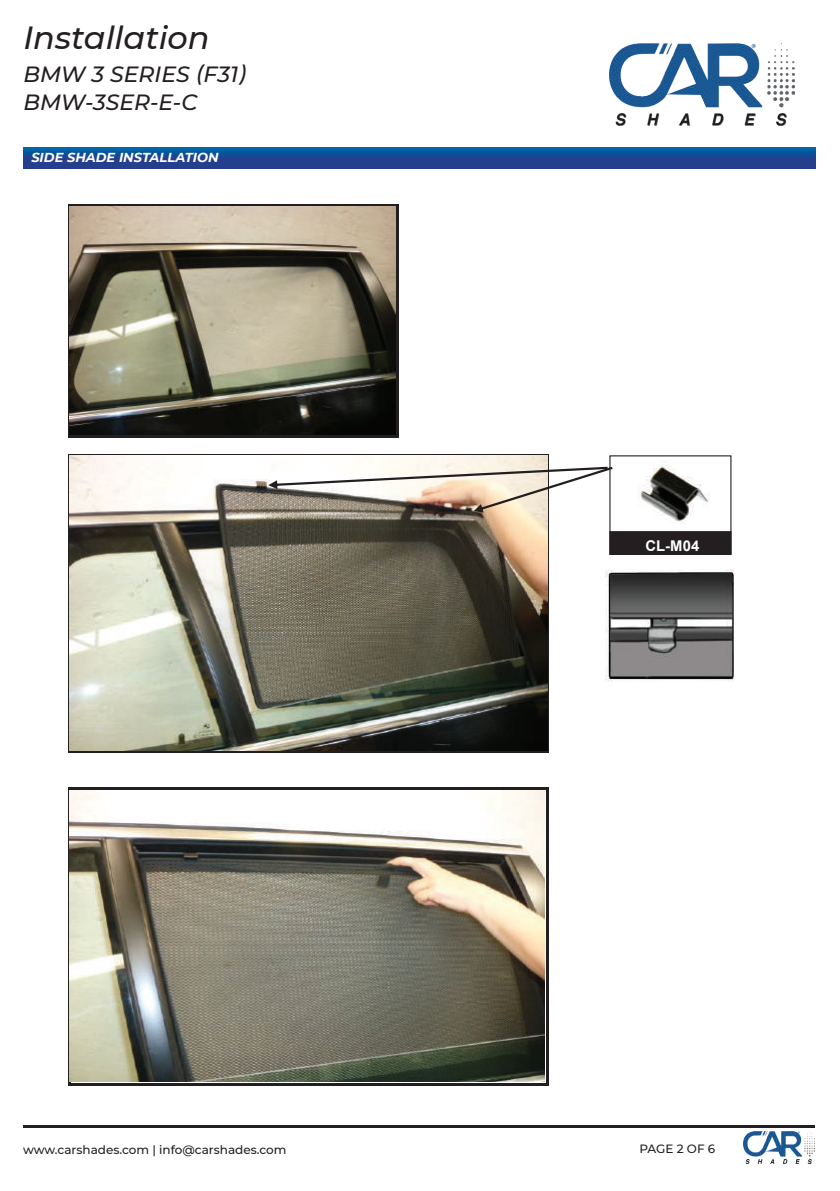
<style>
.page{position:relative;width:840px;height:1191px;background:#fff}
.page>*{position:absolute;margin:0;border:0;box-sizing:border-box;transform-origin:0 0}
.t1{font:italic 500 32px "Montserrat";color:#231f20}
.t2{font:italic 500 22px/28px "Montserrat";color:#231f20}
.t3{font:700 14.8px "Arial";color:#fff}
.t4{font:italic 700 13px "Montserrat";color:#fff}
.t5{font:500 12px "Montserrat";color:#231f20}
</style>
<div class="page">
<hr style="left:23px;top:1125px;width:791px;height:2px;background:#231f20">
<img style="left:743px;top:1131px;width:71px;height:32px">
<img style="left:609px;top:43px;width:184px;height:83px">
<svg style="left:23px;top:147px;width:792px;height:21px;background:#164b96"></svg>
<hr style="left:68px;top:204px;width:3px;height:233px;background:#231f20">
<hr style="left:68px;top:454px;width:3px;height:298px;background:#231f20">
<hr style="left:545px;top:457px;width:3px;height:295px;background:#231f20">
<hr style="left:68px;top:787px;width:3px;height:298px;background:#231f20">
<hr style="left:395px;top:207px;width:3px;height:230px;background:#231f20">
<hr style="left:545px;top:790px;width:3px;height:295px;background:#231f20">
<hr style="left:71px;top:204px;width:327px;height:3px;background:#231f20">
<hr style="left:71px;top:435px;width:327px;height:2px;background:#231f20">
<hr style="left:71px;top:454px;width:477px;height:3px;background:#231f20">
<hr style="left:71px;top:749px;width:477px;height:3px;background:#231f20">
<hr style="left:71px;top:787px;width:477px;height:3px;background:#231f20">
<hr style="left:71px;top:1082px;width:477px;height:3px;background:#231f20">
<div style="left:609px;top:531px;width:121px;height:23px;background:#231f20"></div>
<div style="left:609px;top:531px;width:122px;height:24px;border:1px solid #231f20"></div>
<img style="left:605px;top:569px;width:129px;height:113px">
<img style="left:70px;top:206px;width:325px;height:228px">
<img style="left:70px;top:456px;width:477px;height:294px">
<img style="left:70px;top:790px;width:474px;height:291px">
<svg style="left:268px;top:467px;width:344px;height:45px"></svg>
<img style="left:638px;top:464px;width:72px;height:60px">
<h1 class="t1" style="left:23px;top:15px;width:188px">Installation</h1>
<h2 class="t2" style="left:23px;top:59px;width:224px">BMW 3 SERIES (F31)<br>BMW-3SER-E-C</h2>
<p class="t4" style="left:31px;top:148px;width:189px">SIDE SHADE INSTALLATION</p>
<p class="t3" style="left:645px;top:535px;width:55px">CL-M04</p>
<p class="t5" style="left:23px;top:1141px;width:265px">www.carshades.com | info@carshades.com</p>
<p class="t5" style="left:639px;top:1140px;width:77px">PAGE 2 OF 6</p>
</div>
